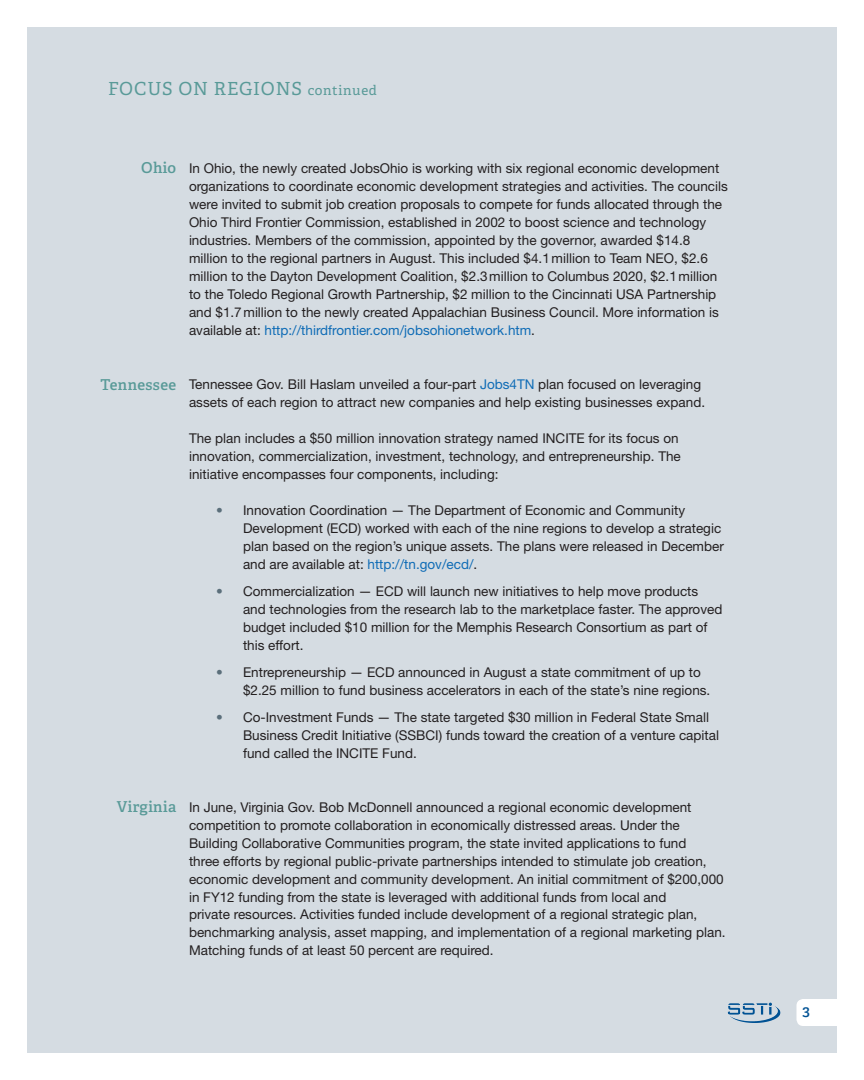
<style>
.page{position:relative;width:864px;height:1080px;background:#fff}
.page>*{position:absolute;margin:0;border:0;box-sizing:border-box;transform-origin:0 0}
.t1{font:18px "Adelle Basic";color:#599a98}
.t2{font:600 15px "Adelle Basic";letter-spacing:.025em;color:#599a98}
.t3{font:600 15px "Adelle Basic";color:#005294}
.t4{font:13.5px/18px "Helvetica Neue";color:#231f20}
.t5{font:13.5px "Adelle Basic";letter-spacing:.05em;color:#599a98}
.s1{color:#0f6cb6}
.s2{color:#5b6f7b}
</style>
<div class="page">
<div style="left:27px;top:27px;width:810px;height:1026px;background:#d5dce2"></div>
<div style="left:796px;top:999px;width:61px;height:27px;background:#fff;border-radius:7px"></div>
<img style="left:728px;top:1003px;width:41px;height:3px">
<h1 class="t1" style="left:108px;top:77px;width:14px">FOC</h1>
<h1 class="t1" style="left:147px;top:77px;width:80px">USON REGIONS</h1>
<p class="t5" style="left:308px;top:81px;width:71px">CONTINUED</p>
<p class="t2" style="left:141px;top:159px;width:37px">Ohio</p>
<p class="t4" style="left:189px;top:159px;width:540px">In Ohio, the newly created JobsOhio is working with six regional economic development organizations to coordinate economic development strategies and activities. The councils were invited to submit job creation proposals to compete for funds allocated through the Ohio Third Frontier Commission, established in 2002 to boost science and technology industries. Members of the commission, appointed by the governor, awarded $14.8 million to the regional partners in August. This included $4.1million to Team NEO, $2.6 million to the Dayton Development Coalition, $2.3million to Columbus 2020, $2.1million to the Toledo Regional Growth Partnership, $2 million to the Cincinnati USA Partnership and $1.7million to the newly created Appalachian Business Council. More information is available at: <span class="s1">http://thirdfrontier.com/jobsohionetwork.htm</span>.</p>
<p class="t2" style="left:101px;top:375px;width:77px">Tennessee</p>
<p class="t4" style="left:189px;top:375px;width:518px">Tennessee Gov. Bill Haslam unveiled a four-part <span class="s1">Jobs4TN</span> plan focused on leveraging assets of each region to attract new companies and help existing businesses expand.</p>
<p class="t4" style="left:189px;top:429px;width:493px">The plan includes a $50 million innovation strategy named INCITE for its focus on innovation, commercialization, investment, technology, and entrepreneurship. The initiative encompasses four components, including:</p>
<p class="t4" style="left:243px;top:501px;width:482px;text-indent:-27px"><span class="s2">•</span> Innovation Coordination — The Department of Economic and Community Development (ECD) worked with each of the nine regions to develop a strategic plan based on the region’s unique assets. The plans were released in December and are available at: <span class="s1">http://tn.gov/ecd/</span>.</p>
<p class="t4" style="left:243px;top:582px;width:481px;text-indent:-27px"><span class="s2">•</span> Commercialization — ECD will launch new initiatives to help move products and technologies from the research lab to the marketplace faster. The approved budget included $10 million for the Memphis Research Consortium as part of this effort.</p>
<p class="t4" style="left:243px;top:663px;width:469px;text-indent:-27px"><span class="s2">•</span> Entrepreneurship — ECD announced in August a state commitment of up to $2.25 million to fund business accelerators in each of the state’s nine regions.</p>
<p class="t4" style="left:243px;top:708px;width:478px;text-indent:-27px"><span class="s2">•</span> Co-Investment Funds — The state targeted $30 million in Federal State Small<br>Business Credit Initiative (SSBCI) funds toward the creation of a venture capital fund called the INCITE Fund.</p>
<p class="t2" style="left:117px;top:798px;width:61px">Virginia</p>
<p class="t4" style="left:189px;top:798px;width:538px">In June, Virginia Gov. Bob McDonnell announced a regional economic development competition to promote collaboration in economically distressed areas. Under the Building Collaborative Communities program, the state invited applications to fund<br>three efforts by regional public-private partnerships intended to stimulate job creation, economic development and community development. An initial commitment of $200,000 in FY12 funding from the state is leveraged with additional funds from local and<br>private resources. Activities funded include development of a regional strategic plan, benchmarking analysis, asset mapping, and implementation of a regional marketing plan.<br>Matching funds of at least 50 percent are required.</p>
<p class="t3" style="left:802px;top:1001px;width:9px">3</p>
</div>
